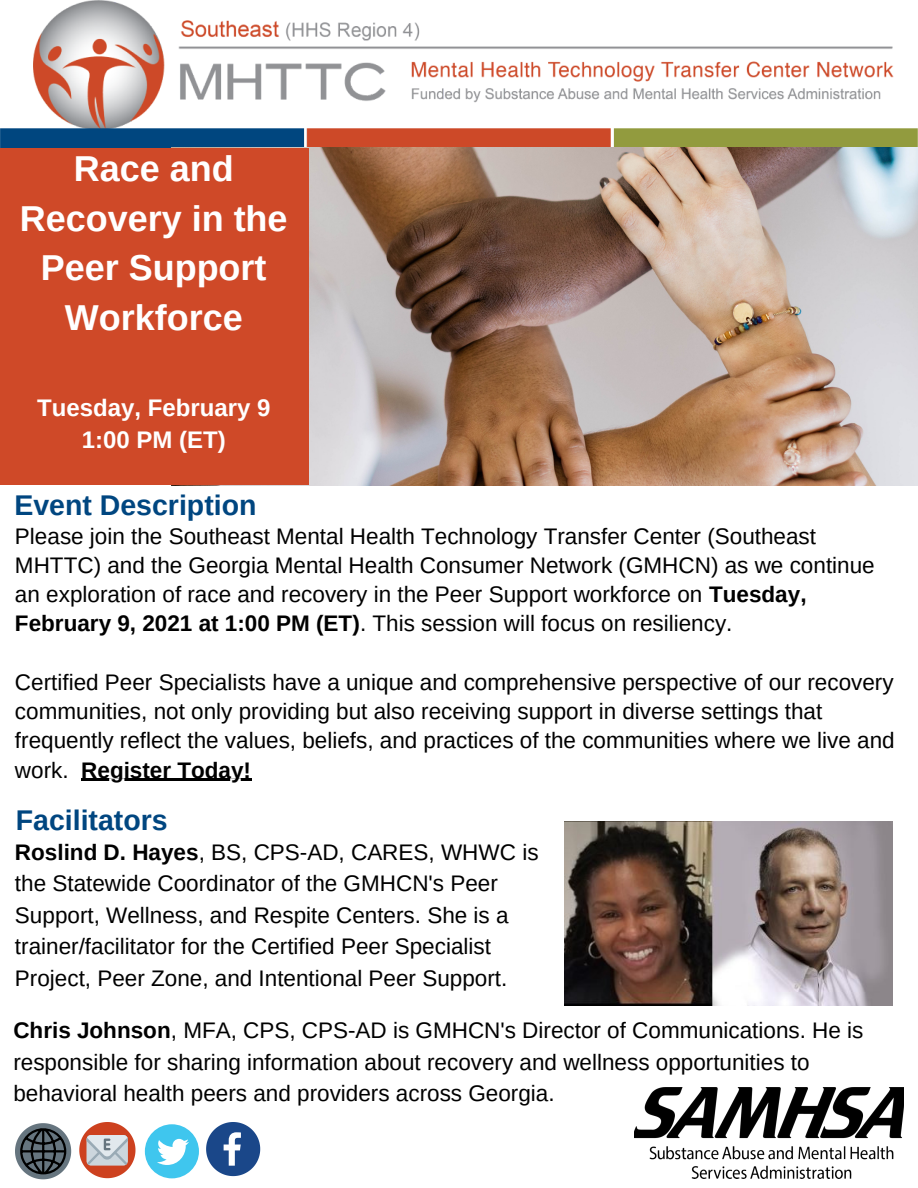
<style>
.page{position:relative;width:918px;height:1188px;background:#fff}
.page>*{position:absolute;margin:0;border:0;box-sizing:border-box;transform-origin:0 0}
.t1{font:700 36px/49.5px "Arimo";color:#fff;text-align:center}
.t2{font:700 28.5px "Arimo";color:#004680}
.t3{font:700 24px "Arimo";color:#fff}
.t4{font:22.5px/29.2px "Arimo";color:#000}
.s1{font-weight:700}
</style>
<div class="page">
<img style="left:34px;top:0;width:859px;height:129px">
<img style="left:0;top:129px;width:918px;height:19px">
<img style="left:308px;top:148px;width:610px;height:337px">
<hr style="left:81px;top:779px;width:170px;height:2px;background:#000">
<div style="left:0;top:148px;width:308px;height:337px;background:#cf4928"></div>
<svg style="left:206px;top:1122px;width:54px;height:54px"></svg>
<div style="left:145px;top:1124px;width:54px;height:54px;background:#3fc6ee;border-radius:50%"></div>
<svg style="left:157px;top:1139px;width:32px;height:26px"></svg>
<svg style="left:79px;top:1122px;width:56px;height:56px"></svg>
<svg style="left:15px;top:1123px;width:56px;height:56px"></svg>
<img style="left:635px;top:1088px;width:268px;height:91px">
<img style="left:564px;top:821px;width:329px;height:185px">
<p class="t1" style="left:20px;top:144px;width:269px">Race and<br>Recovery in the<br>Peer Support<br>Workforce</p>
<p class="t3" style="left:37px;top:394px;width:235px">Tuesday, February 9</p>
<p class="t3" style="left:82px;top:426px;width:145px">1:00 PM (ET)</p>
<p class="t2" style="left:14px;top:489px;width:244px">Event Description</p>
<p class="t4" style="left:15px;top:521px;width:861px">Please join the Southeast Mental Health Technology Transfer Center (Southeast MHTTC) and the Georgia Mental Health Consumer Network (GMHCN) as we continue an exploration of race and recovery in the Peer Support workforce on <span class="s1">Tuesday, February 9, 2021 at 1:00 PM (ET)</span>. This session will focus on resiliency.</p>
<p class="t4" style="left:15px;top:668px;width:881px">Certified Peer Specialists have a unique and comprehensive perspective of our recovery communities, not only providing but also receiving support in diverse settings that frequently reflect the values, beliefs, and practices of the communities where we live and work. <span class="s1">Register Today!</span></p>
<p class="t2" style="left:16px;top:805px;width:154px">Facilitators</p>
<p class="t4" style="left:15px;top:836px;width:525px;line-height:31.5px"><span class="s1">Roslind D. Hayes</span>, BS, CPS-AD, CARES, WHWC is the Statewide Coordinator of the GMHCN's Peer Support, Wellness, and Respite Centers. She is a trainer/facilitator for the Certified Peer Specialist Project, Peer Zone, and Intentional Peer Support.</p>
<p class="t4" style="left:13px;top:1015px;width:852px;line-height:31.5px"><span class="s1">Chris Johnson</span>, MFA, CPS, CPS-AD is GMHCN's Director of Communications. He is responsible for sharing information about recovery and wellness opportunities to behavioral health peers and providers across Georgia.</p>
</div>
